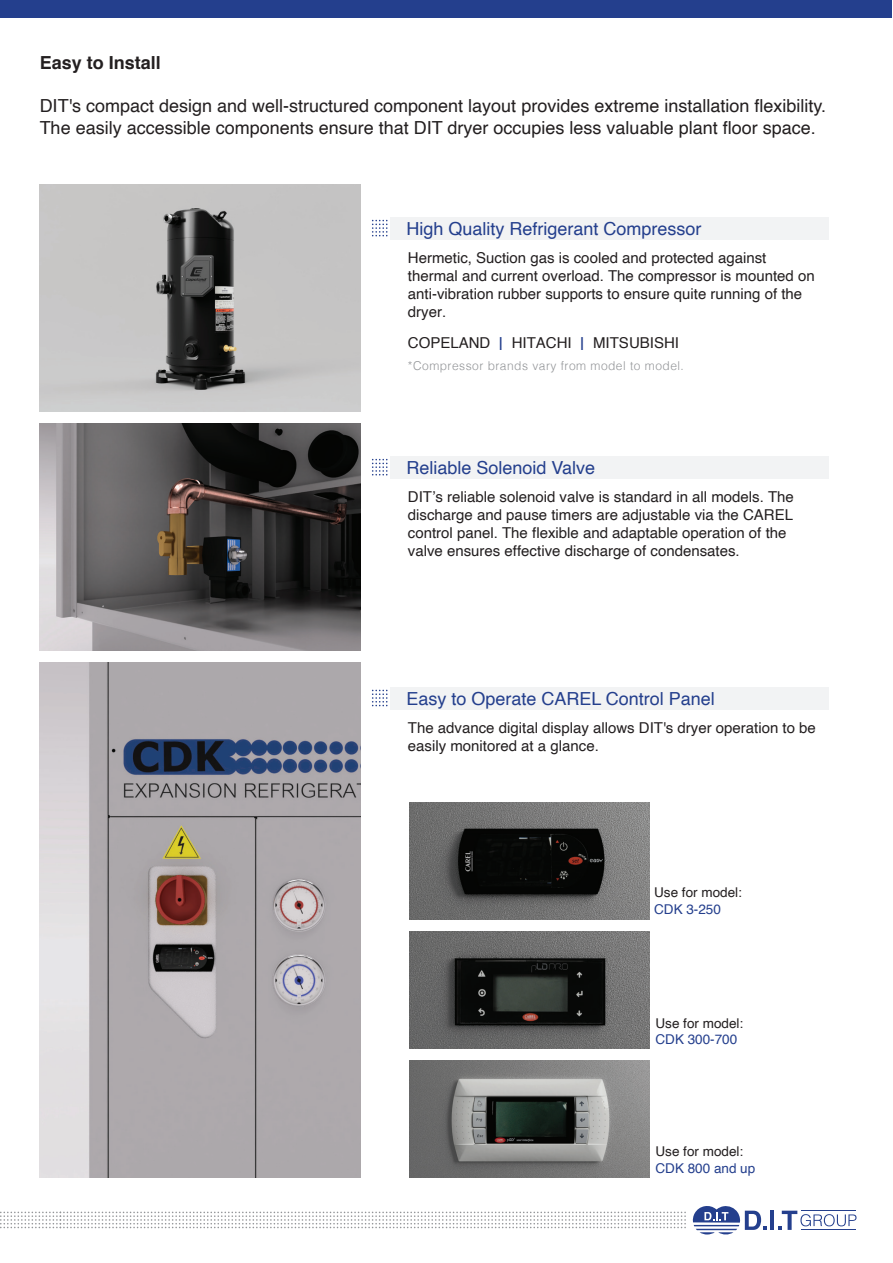
<style>
.page{position:relative;width:893px;height:1263px;background:#fff}
.page>*{position:absolute;margin:0;border:0;box-sizing:border-box;transform-origin:0 0}
.t1{font:18px/21.6px "Helvetica";color:#231f20}
.t2{font:18px "Helvetica";color:#243f8d}
.t3{font:700 18px "Helvetica";color:#231f20}
.t4{font:15px/18px "Helvetica";color:#231f20}
.t5{font:13.5px "Helvetica";color:#231f20}
.t6{font:13.5px "Helvetica";color:#243f8d}
.t7{font:300 12.15px "Helvetica";letter-spacing:.04em;color:#939598}
.s1{font-size:18px;color:#243f8d}
</style>
<div class="page">
<div style="left:390px;top:217px;width:439px;height:22px;background:#f2f3f4"></div>
<svg style="left:372px;top:220px;width:15px;height:16px"></svg>
<div style="left:0;top:0;width:892px;height:17px;background:#243f8d"></div>
<img style="left:410px;top:1060px;width:240px;height:117px">
<img style="left:410px;top:931px;width:240px;height:117px">
<img style="left:410px;top:802px;width:240px;height:117px">
<img style="left:40px;top:185px;width:321px;height:227px">
<div style="left:390px;top:456px;width:439px;height:22px;background:#f2f3f4"></div>
<svg style="left:372px;top:459px;width:15px;height:16px"></svg>
<img style="left:40px;top:424px;width:321px;height:227px">
<img style="left:40px;top:663px;width:321px;height:515px">
<div style="left:390px;top:687px;width:439px;height:22px;background:#f2f3f4"></div>
<svg style="left:372px;top:690px;width:15px;height:16px"></svg>
<svg style="left:0;top:1211px;width:686px;height:17px"></svg>
<hr style="left:770px;top:1211px;width:4px;height:19px;background:#243f8d">
<svg style="left:778px;top:1211px;width:78px;height:19px"></svg>
<hr style="left:801px;top:1210px;width:55px;height:1px;background:#243f8d">
<hr style="left:801px;top:1229px;width:55px;height:1px;background:#243f8d">
<svg style="left:693px;top:1206px;width:74px;height:29px"></svg>
<p class="t3" style="left:40px;top:48px;width:123px">Easy to Install</p>
<p class="t1" style="left:40px;top:96px;width:788px">DIT's compact design and well-structured component layout provides extreme installation flexibility.<br>The easily accessible components ensure that DIT dryer occupies less valuable plant floor space.</p>
<p class="t2" style="left:406px;top:215px;width:297px">High Quality Refrigerant Compressor</p>
<p class="t4" style="left:408px;top:249px;width:408px">Hermetic, Suction gas is cooled and protected against thermal and current overload. The compressor is mounted on anti-vibration rubber supports to ensure quite running of the dryer.</p>
<p class="t4" style="left:408px;top:334px;width:273px">COPELAND <span class="s1">|</span> HITACHI <span class="s1">|</span> MITSUBISHI</p>
<p class="t7" style="left:408px;top:355px;width:278px">*Compressor brands vary from model to model.</p>
<p class="t2" style="left:406px;top:454px;width:190px">Reliable Solenoid Valve</p>
<p class="t4" style="left:408px;top:488px;width:387px">DIT’s reliable solenoid valve is standard in all models. The discharge and pause timers are adjustable via the CAREL control panel. The flexible and adaptable operation of the valve ensures effective discharge of condensates.</p>
<p class="t2" style="left:406px;top:685px;width:310px">Easy to Operate CAREL Control Panel</p>
<p class="t4" style="left:408px;top:719px;width:410px">The advance digital display allows DIT's dryer operation to be easily monitored at a glance.</p>
<p class="t5" style="left:654px;top:882px;width:89px">Use for model:</p>
<p class="t6" style="left:654px;top:898px;width:68px">CDK 3-250</p>
<p class="t5" style="left:655px;top:1013px;width:89px">Use for model:</p>
<p class="t6" style="left:655px;top:1029px;width:83px">CDK 300-700</p>
<p class="t5" style="left:655px;top:1141px;width:89px">Use for model:</p>
<p class="t6" style="left:655px;top:1157px;width:101px">CDK 800 and up</p>
</div>
